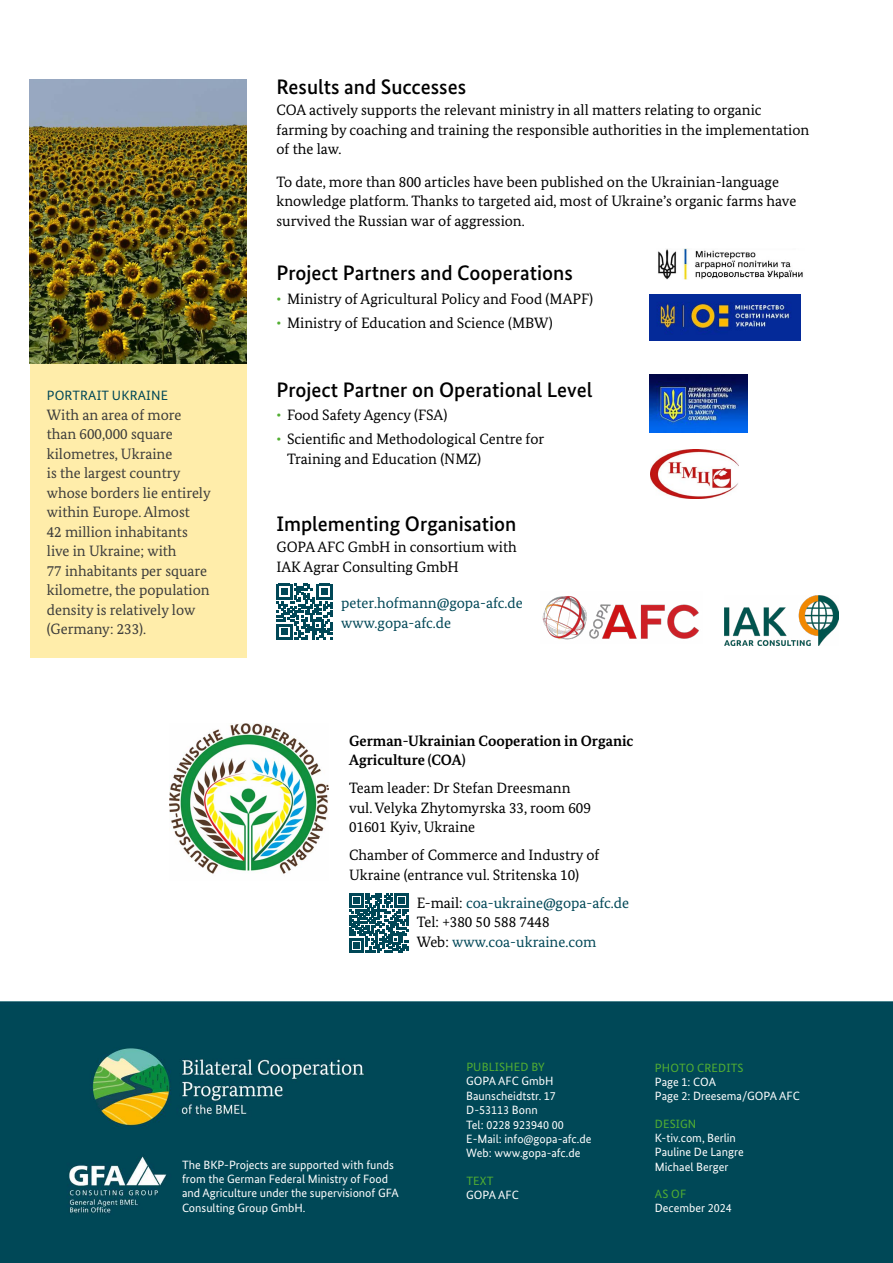
<style>
.page{position:relative;width:893px;height:1263px;background:#fff}
.page>*{position:absolute;margin:0;border:0;box-sizing:border-box;transform-origin:0 0}
.Headline_2{font:500 21px "Bundes Sans";color:#000}
.Fliesstext{font:15px/19.5px "Bundes Serif";color:#000}
.Marginalia{font:15px/19.5px "Bundes Serif";color:#3c3c3b}
.Bulletpoints{font:15px/19.5px "Bundes Serif";color:#000}
.Fliesstext-2{font:15px/19.5px "Bundes Serif";color:#004757}
.Fliesstext-3{font:700 15px/19.5px "Bundes Serif";color:#000}
.Overhead_Box{font:13.5px "Bundes Sans";letter-spacing:.01em;color:#004757}
.Imprint{font:12px/14.4px "Bundes Sans";color:#fff}
.Imprint_Title{font:12px "Bundes Sans";letter-spacing:.01em;color:#52ae32}
.s1{color:#52ae32}
.s2{color:#000}
</style>
<div class="page">
<img style="left:658px;top:248px;width:145px;height:32px">
<img style="left:649px;top:295px;width:151px;height:45px">
<img style="left:649px;top:375px;width:98px;height:58px">
<img style="left:651px;top:449px;width:88px;height:50px">
<img style="left:542px;top:596px;width:157px;height:44px">
<img style="left:724px;top:595px;width:115px;height:50px">
<svg style="left:277px;top:584px;width:55px;height:55px"></svg>
<img style="left:169px;top:724px;width:160px;height:150px">
<svg style="left:349px;top:893px;width:59px;height:59px"></svg>
<div style="left:30px;top:364px;width:217px;height:293px;background:#ffedaa"></div>
<img style="left:30px;top:79px;width:217px;height:285px">
<div style="left:0;top:1001px;width:893px;height:262px;background:#004857"></div>
<h3 class="Overhead_Box" style="left:47px;top:387px;width:123px">PORTRAIT UKRAINE</h3>
<p class="Marginalia" style="left:47px;top:405px;width:165px">With an area of more than 600,000 square kilometres, Ukraine<br>is the largest country whose borders lie entirely within Europe. Almost<br>42 million inhabitants live in Ukraine; with<br>77 inhabitants per square kilometre, the population density is relatively low (Germany: 233).</p>
<h2 class="Headline_2" style="left:276px;top:74px;width:191px">Results and Successes</h2>
<p class="Fliesstext" style="left:276px;top:100px;width:534px">COA actively supports the relevant ministry in all matters relating to organic farming by coaching and training the responsible authorities in the implementation of the law.</p>
<p class="Fliesstext" style="left:276px;top:171px;width:521px">To date, more than 800 articles have been published on the Ukrainian-language knowledge platform. Thanks to targeted aid, most of Ukraine’s organic farms have survived the Russian war of aggression.</p>
<h2 class="Headline_2" style="left:276px;top:260px;width:298px">Project Partners and Cooperations</h2>
<p class="Bulletpoints" style="left:276px;top:289px;width:318px"><span class="s1">•</span> Ministry of Agricultural Policy and Food (MAPF)</p>
<p class="Bulletpoints" style="left:276px;top:313px;width:278px"><span class="s1">•</span> Ministry of Education and Science (MBW)</p>
<h2 class="Headline_2" style="left:276px;top:377px;width:317px">Project Partner on Operational Level</h2>
<p class="Bulletpoints" style="left:276px;top:405px;width:172px"><span class="s1">•</span> Food Safety Agency (FSA)</p>
<p class="Bulletpoints" style="left:287px;top:429px;width:259px;text-indent:-11px"><span class="s1">•</span> Scientific and Methodological Centre for<br>Training and Education (NMZ)</p>
<h2 class="Headline_2" style="left:276px;top:511px;width:242px">Implementing Organisation</h2>
<p class="Fliesstext" style="left:276px;top:537px;width:242px">GOPA AFC GmbH in consortium with<br>IAK Agrar Consulting GmbH</p>
<p class="Fliesstext-2" style="left:341px;top:593px;width:183px">peter.hofmann@gopa-afc.de www.gopa-afc.de</p>
<p class="Fliesstext-3" style="left:349px;top:730px;width:286px">German-Ukrainian Cooperation in Organic<br>Agriculture (COA)</p>
<p class="Fliesstext" style="left:349px;top:778px;width:243px">Team leader: Dr Stefan Dreesmann vul. Velyka Zhytomyrska 33, room 609<br>01601 Kyiv, Ukraine</p>
<p class="Fliesstext" style="left:349px;top:845px;width:252px">Chamber of Commerce and Industry of<br>Ukraine (entrance vul. Stritenska 10)</p>
<p class="Fliesstext-2" style="left:417px;top:892px;width:214px"><span class="s2">E-mail:</span> coa-ukraine@gopa-afc.de<br><span class="s2">Tel: +380 50 588 7448<br>Web:</span> www.coa-ukraine.com</p>
<p class="Imprint" style="left:182px;top:1157px;width:218px">The BKP-Projects are supported with funds from the German Federal Ministry of Food and Agriculture under the supervisionof GFA Consulting Group GmbH.</p>
<p class="Imprint_Title" style="left:466px;top:1059px;width:80px">PUBLISHED BY</p>
<p class="Imprint" style="left:466px;top:1074px;width:89px">GOPA AFC GmbH</p>
<p class="Imprint" style="left:466px;top:1088px;width:91px">Baunscheidtstr. 17<br>D-53113 Bonn</p>
<p class="Imprint" style="left:466px;top:1117px;width:99px">Tel: 0228 923940 00</p>
<p class="Imprint" style="left:466px;top:1131px;width:127px">E-Mail: info@gopa-afc.de</p>
<p class="Imprint" style="left:466px;top:1146px;width:116px">Web: www.gopa-afc.de</p>
<p class="Imprint_Title" style="left:466px;top:1173px;width:29px">TEXT</p>
<p class="Imprint" style="left:466px;top:1187px;width:54px">GOPA AFC</p>
<p class="Imprint_Title" style="left:655px;top:1060px;width:90px">PHOTO CREDITS</p>
<p class="Imprint" style="left:655px;top:1074px;width:63px">Page 1: COA</p>
<p class="Imprint" style="left:655px;top:1089px;width:146px">Page 2: Dreesema/GOPA AFC</p>
<p class="Imprint_Title" style="left:655px;top:1116px;width:43px">DESIGN</p>
<p class="Imprint" style="left:655px;top:1130px;width:83px">K-tiv.com, Berlin</p>
<p class="Imprint" style="left:655px;top:1145px;width:90px">Pauline De Langre</p>
<p class="Imprint" style="left:655px;top:1159px;width:75px">Michael Berger</p>
<p class="Imprint_Title" style="left:655px;top:1186px;width:33px">AS OF</p>
<p class="Imprint" style="left:655px;top:1201px;width:79px">December 2024</p>
</div>
